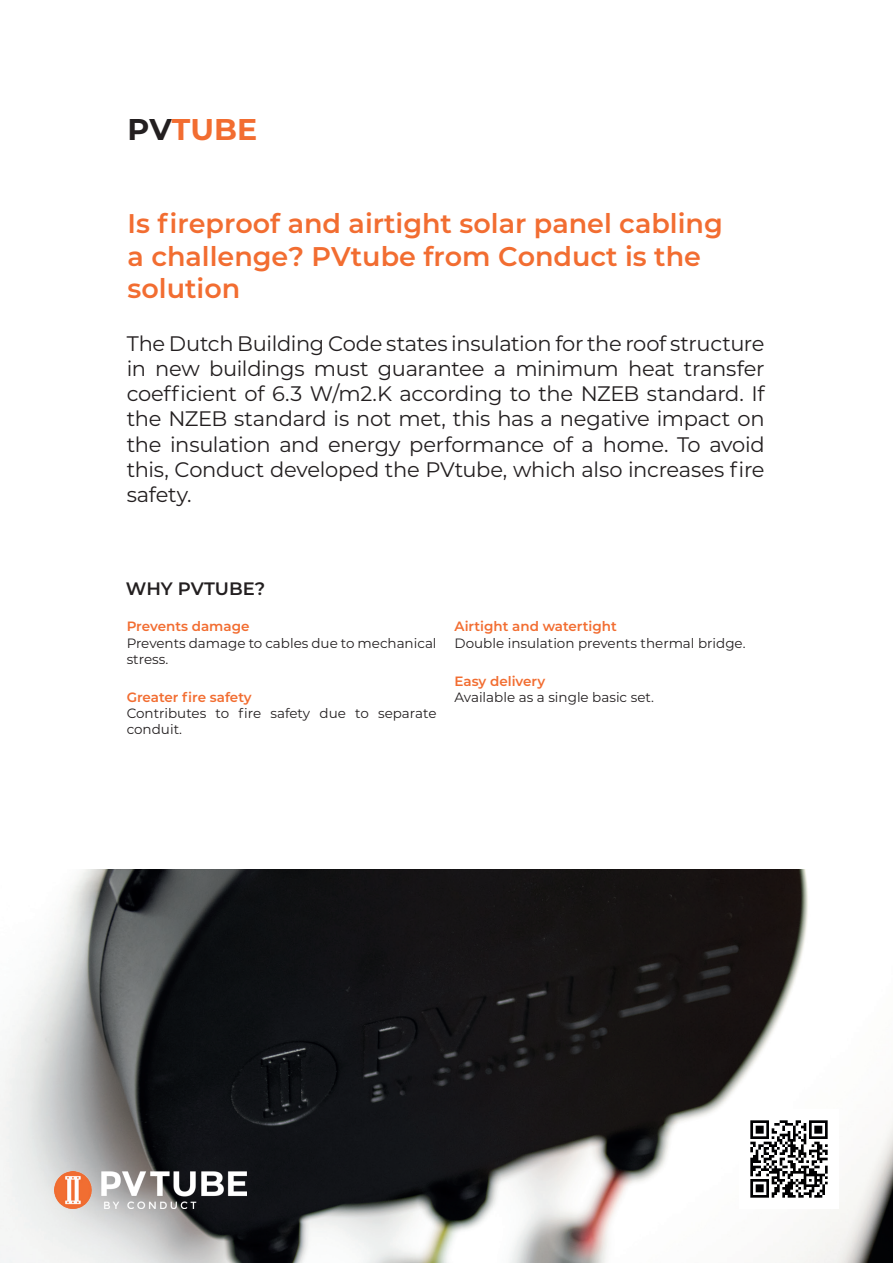
<style>
.page{position:relative;width:893px;height:1263px;background:#fff}
.page>*{position:absolute;margin:0;border:0;box-sizing:border-box;transform-origin:0 0}
.t1{font:700 30px "Montserrat";color:#f26d31}
.t2{font:600 27px/32.4px "Montserrat";color:#f26d31}
.t3{font:21px/25.2px "Montserrat";letter-spacing:-.01em;color:#231f20;text-align:justify}
.t4{font:600 18px "Montserrat";color:#231f20}
.t5{font:13.5px/16.2px "Montserrat";color:#231f20}
.t6{font:600 13.5px "Montserrat";color:#f26d31}
.s1{color:#231f20}
</style>
<div class="page">
<img style="left:0;top:870px;width:893px;height:393px">
<img style="left:54px;top:1171px;width:192px;height:38px">
<img style="left:740px;top:1110px;width:99px;height:99px">
<h1 class="t1" style="left:128px;top:107px;width:131px"><span class="s1">PV</span>TUBE</h1>
<p class="t2" style="left:128px;top:206px;width:597px">Is fireproof and airtight solar panel cabling a challenge? PVtube from Conduct is the solution</p>
<p class="t3" style="left:127px;top:330px;width:639px">The Dutch Building Code states insulation for the roof structure in new buildings must guarantee a minimum heat transfer coefficient of 6.3 W/m2.K according to the NZEB standard. If the NZEB standard is not met, this has a negative impact on the insulation and energy performance of a home. To avoid this, Conduct developed the PVtube, which also increases fire safety.</p>
<p class="t4" style="left:126px;top:576px;width:141px">WHY PVTUBE?</p>
<p class="t6" style="left:127px;top:617px;width:124px">Prevents damage</p>
<p class="t5" style="left:127px;top:634px;width:311px">Prevents damage to cables due to mechanical stress.</p>
<p class="t6" style="left:127px;top:687px;width:127px">Greater fire safety</p>
<p class="t5" style="left:127px;top:704px;width:311px">Contributes to fire safety due to separate conduit.</p>
<p class="t6" style="left:455px;top:617px;width:164px">Airtight and watertight</p>
<p class="t5" style="left:455px;top:634px;width:293px">Double insulation prevents thermal bridge.</p>
<p class="t6" style="left:455px;top:671px;width:92px">Easy delivery</p>
<p class="t5" style="left:455px;top:688px;width:201px">Available as a single basic set.</p>
</div>
